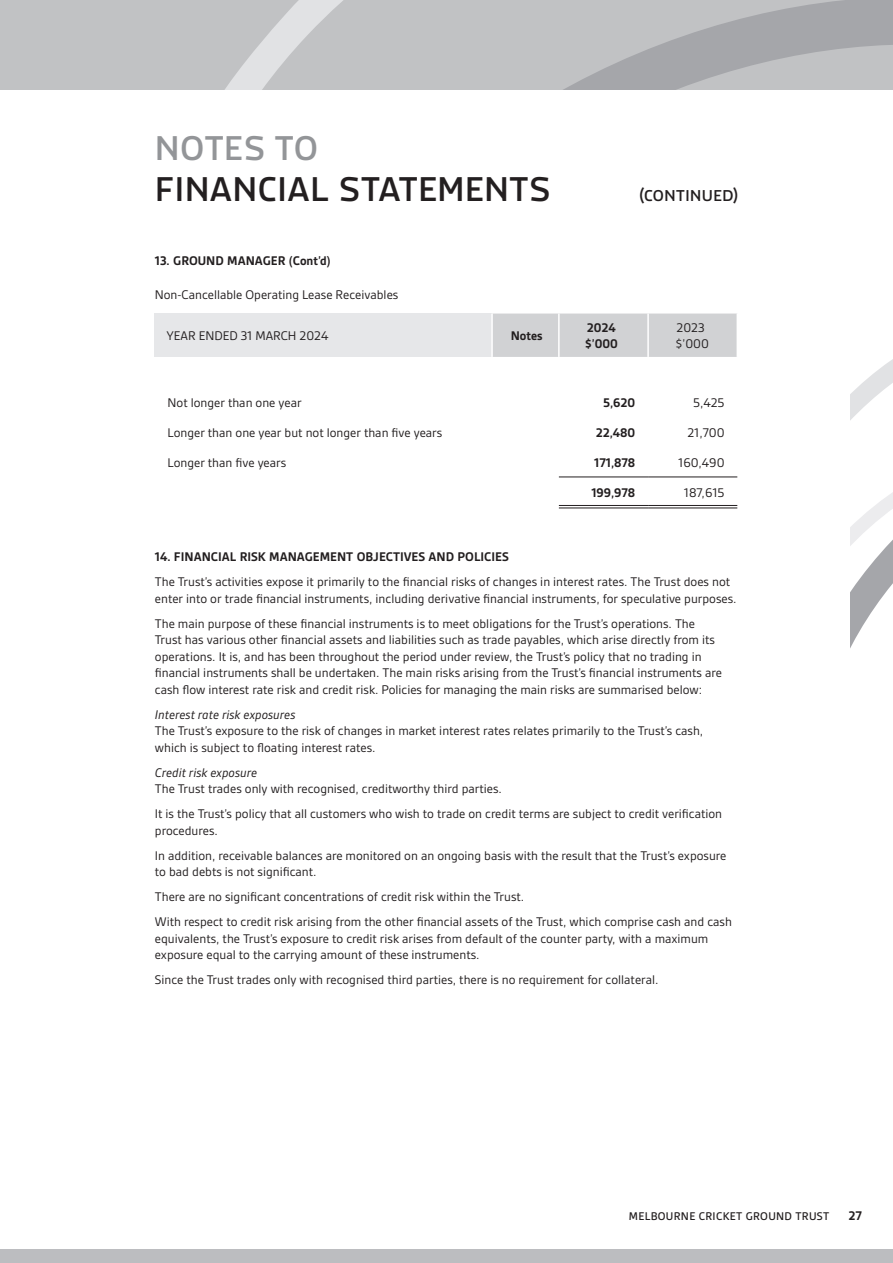
<style>
.page{position:relative;width:893px;height:1263px;background:#fff}
.page>*{position:absolute;margin:0;border:0;box-sizing:border-box;transform-origin:0 0}
.t1{font:500 36px "Macho Modular";letter-spacing:.02em;color:#231f20}
.t2{font:500 36px "Macho Modular";letter-spacing:.015em;color:#939598}
.t3{font:500 16.5px "Macho Modular";letter-spacing:.02em;color:#231f20}
.t4{font:13.5px/16.5px "Gesta";color:#231f20}
.t5{font:700 13.5px/16.5px "Gesta";color:#231f20}
.t6{font:italic 13.5px "Gesta";color:#231f20}
.t7{font:500 12px "Gesta";letter-spacing:.025em;color:#231f20}
</style>
<div class="page">
<div style="left:0;top:1249px;width:893px;height:14px;background:#bcbdc0"></div>
<svg style="left:850px;top:359px;width:43px;height:289px"></svg>
<div style="left:0;top:0;width:893px;height:89px;background:#c1c2c4"></div>
<svg style="left:225px;top:51px;width:29px;height:38px"></svg>
<svg style="left:254px;top:0;width:639px;height:89px"></svg>
<div style="left:155px;top:314px;width:337px;height:43px;background:#e6e7e9"></div>
<div style="left:493px;top:314px;width:244px;height:43px;background:#d1d2d4"></div>
<hr style="left:558px;top:314px;width:2px;height:43px;background:#fff">
<hr style="left:647px;top:314px;width:2px;height:43px;background:#fff">
<hr style="left:559px;top:477px;width:89px;height:1px;background:#231f20">
<hr style="left:648px;top:477px;width:89px;height:1px;background:#231f20">
<hr style="left:559px;top:505px;width:89px;height:1px;background:#231f20">
<hr style="left:559px;top:508px;width:89px;height:1px;background:#231f20">
<hr style="left:648px;top:505px;width:89px;height:1px;background:#231f20">
<hr style="left:648px;top:508px;width:89px;height:1px;background:#231f20">
<hr style="left:491px;top:314px;width:2px;height:43px;background:#fff">
<h1 class="t2" style="left:155px;top:127px;width:164px">NOTES TO</h1>
<h1 class="t1" style="left:155px;top:167px;width:397px">FINANCIAL STATEMENTS</h1>
<p class="t3" style="left:639px;top:186px;width:100px">(CONTINUED)</p>
<p class="t5" style="left:155px;top:252px;width:177px">13. GROUND MANAGER (Cont’d)</p>
<p class="t4" style="left:155px;top:286px;width:245px">Non-Cancellable Operating Lease Receivables</p>
<p class="t4" style="left:166px;top:327px;width:164px">YEAR ENDED 31 MARCH 2024</p>
<p class="t5" style="left:511px;top:328px;width:33px">Notes</p>
<p class="t5" style="left:585px;top:319px;width:35px">2024 $’000</p>
<p class="t4" style="left:675px;top:319px;width:35px">2023 $’000</p>
<p class="t4" style="left:168px;top:394px;width:135px">Not longer than one year</p>
<p class="t5" style="left:603px;top:394px;width:34px">5,620</p>
<p class="t4" style="left:693px;top:394px;width:33px">5,425</p>
<p class="t4" style="left:168px;top:425px;width:276px">Longer than one year but not longer than five years</p>
<p class="t5" style="left:596px;top:425px;width:41px">22,480</p>
<p class="t4" style="left:687px;top:425px;width:39px">21,700</p>
<p class="t4" style="left:168px;top:454px;width:120px">Longer than five years</p>
<p class="t5" style="left:594px;top:455px;width:43px">171,878</p>
<p class="t4" style="left:678px;top:454px;width:48px">160,490</p>
<p class="t5" style="left:591px;top:484px;width:46px">199,978</p>
<p class="t4" style="left:684px;top:484px;width:42px">187,615</p>
<p class="t5" style="left:155px;top:549px;width:355px">14. FINANCIAL RISK MANAGEMENT OBJECTIVES AND POLICIES</p>
<p class="t4" style="left:155px;top:573px;width:583px">The Trust’s activities expose it primarily to the financial risks of changes in interest rates. The Trust does not enter into or trade financial instruments, including derivative financial instruments, for speculative purposes.</p>
<p class="t4" style="left:155px;top:615px;width:569px">The main purpose of these financial instruments is to meet obligations for the Trust’s operations. The Trust has various other financial assets and liabilities such as trade payables, which arise directly from its operations. It is, and has been throughout the period under review, the Trust’s policy that no trading in financial instruments shall be undertaken. The main risks arising from the Trust’s financial instruments are cash flow interest rate risk and credit risk. Policies for managing the main risks are summarised below:</p>
<p class="t6" style="left:155px;top:707px;width:142px">Interest rate risk exposures</p>
<p class="t4" style="left:155px;top:722px;width:550px">The Trust’s exposure to the risk of changes in market interest rates relates primarily to the Trust’s cash, which is subject to floating interest rates.</p>
<p class="t6" style="left:155px;top:765px;width:104px">Credit risk exposure</p>
<p class="t4" style="left:155px;top:776px;width:569px;line-height:25px">The Trust trades only with recognised, creditworthy third parties.<br>It is the Trust’s policy that all customers who wish to trade on credit terms are subject to credit verification</p>
<p class="t4" style="left:155px;top:818px;width:573px;line-height:25px">procedures.<br>In addition, receivable balances are monitored on an ongoing basis with the result that the Trust’s exposure</p>
<p class="t4" style="left:155px;top:859px;width:579px;line-height:25px">to bad debts is not significant.<br>There are no significant concentrations of credit risk within the Trust.<br>With respect to credit risk arising from the other financial assets of the Trust, which comprise cash and cash</p>
<p class="t4" style="left:155px;top:930px;width:555px">equivalents, the Trust’s exposure to credit risk arises from default of the counter party, with a maximum exposure equal to the carrying amount of these instruments.</p>
<p class="t4" style="left:155px;top:971px;width:505px">Since the Trust trades only with recognised third parties, there is no requirement for collateral.</p>
<p class="t7" style="left:629px;top:1210px;width:202px">MELBOURNE CRICKET GROUND TRUST</p>
<p class="t5" style="left:848px;top:1208px;width:15px">27</p>
</div>
